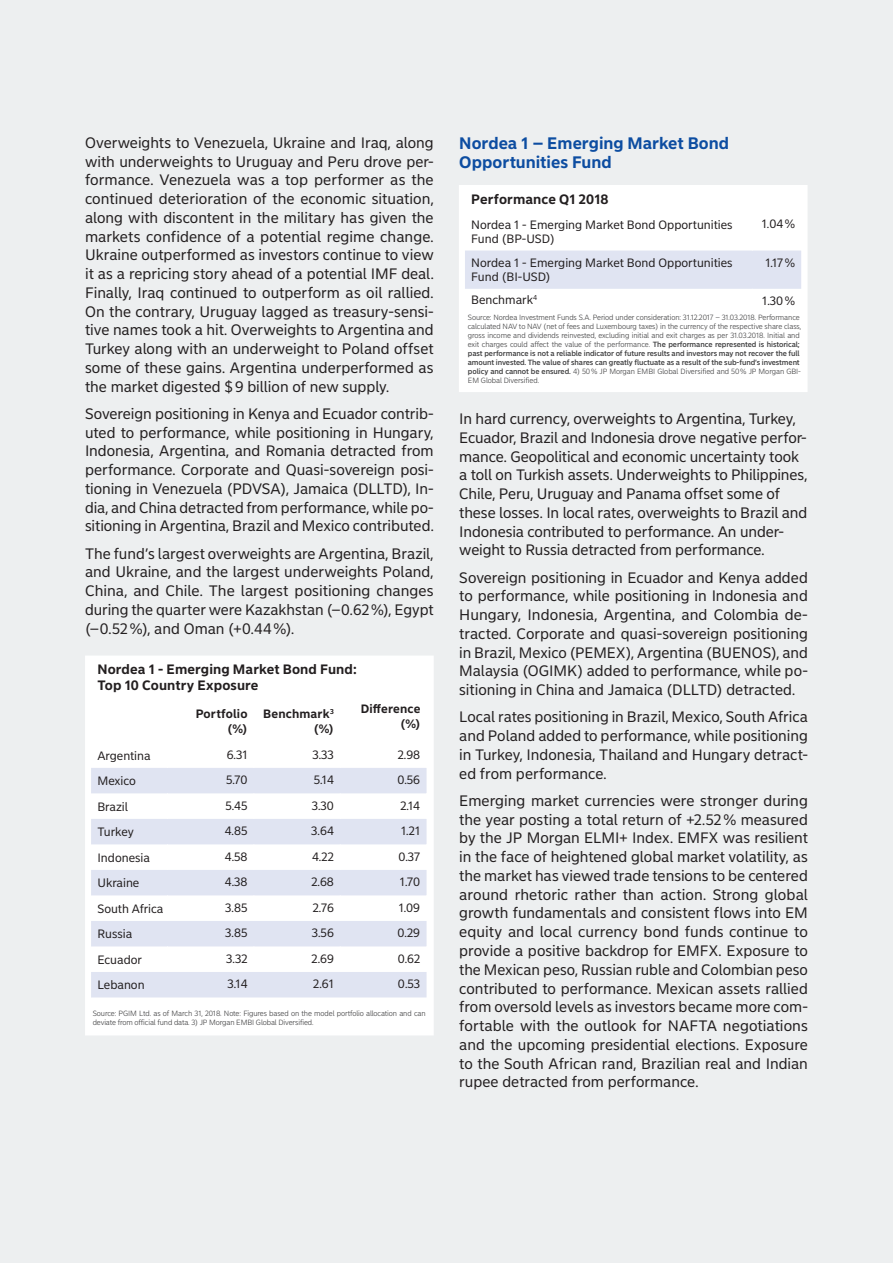
<style>
.page{position:relative;width:893px;height:1263px;background:#edeff0}
.page>*{position:absolute;margin:0;border:0;box-sizing:border-box;transform-origin:0 0}
.Subline{font:700 16.5px/18.8px "Nordea Sans Small";color:#0d4da1}
.Fließtext{font:15px/18.8px "Nordea Sans Small";color:#231f20;text-align:justify}
.Subline-2{font:15px/18.8px "Nordea Sans Small";letter-spacing:-.01em;color:#231f20}
.t1{font:700 13.5px/16.5px "Nordea Sans Small";letter-spacing:.01em;color:#231f20}
.AF_Spalte_links{font:12px/14.4px "Nordea Sans Small";color:#231f20}
.Table_Header_left{font:700 12px/15px "Nordea Sans Small";letter-spacing:.015em;color:#231f20;text-align:right}
.AF_Spalte_links-2{font:300 7.5px/9px "Nordea Sans Small";letter-spacing:-.01em;color:#3e3e3f}
.s1{font-weight:500}
</style>
<div class="page">
<div style="left:88px;top:658px;width:343px;height:374px;background:#fff"></div>
<svg style="left:92px;top:768px;width:335px;height:229px;fill:#e0e4f2"></svg>
<svg style="left:167px;top:793px;width:1px;height:26px"></svg>
<svg style="left:254px;top:793px;width:1px;height:26px"></svg>
<svg style="left:340px;top:793px;width:1px;height:26px"></svg>
<svg style="left:426px;top:793px;width:1px;height:26px"></svg>
<svg style="left:167px;top:844px;width:1px;height:26px"></svg>
<svg style="left:254px;top:844px;width:1px;height:26px"></svg>
<svg style="left:340px;top:844px;width:1px;height:26px"></svg>
<svg style="left:426px;top:844px;width:1px;height:26px"></svg>
<svg style="left:167px;top:895px;width:1px;height:26px"></svg>
<svg style="left:254px;top:895px;width:1px;height:26px"></svg>
<svg style="left:340px;top:895px;width:1px;height:26px"></svg>
<svg style="left:426px;top:895px;width:1px;height:26px"></svg>
<svg style="left:167px;top:946px;width:1px;height:26px"></svg>
<svg style="left:254px;top:946px;width:1px;height:26px"></svg>
<svg style="left:340px;top:946px;width:1px;height:26px"></svg>
<svg style="left:426px;top:946px;width:1px;height:26px"></svg>
<div style="left:85px;top:655px;width:349px;height:380px;border:6px solid #fff"></div>
<div style="left:462px;top:188px;width:342px;height:201px;background:#fff"></div>
<div style="left:466px;top:250px;width:334px;height:39px;background:#e0e4f2"></div>
<div style="left:459px;top:185px;width:348px;height:207px;border:6px solid #fff"></div>
<p class="Fließtext" style="left:85px;top:133px;width:350px">Overweights to Venezuela, Ukraine and Iraq, along with underweights to Uruguay and Peru drove per&shy;formance. Venezuela was a top performer as the continued deterioration of the economic situation, along with discontent in the military has given the markets confidence of a potential regime change.<br>Ukraine outperformed as investors continue to view it as a repricing story ahead of a potential IMF deal.<br>Finally, Iraq continued to outperform as oil rallied.<br>On the contrary, Uruguay lagged as treasury-sensi&shy;tive names took a hit. Overweights to Argentina and Turkey along with an underweight to Poland offset some of these gains. Argentina underperformed as the market digested $9 billion of new supply.</p>
<p class="Fließtext" style="left:85px;top:404px;width:350px">Sovereign positioning in Kenya and Ecuador contrib&shy;uted to performance, while positioning in Hungary, Indonesia, Argentina, and Romania detracted from performance. Corporate and Quasi-sovereign posi&shy;tioning in Venezuela (PDVSA), Jamaica (DLLTD), In&shy;dia, and China detracted from performance, while po&shy;sitioning in Argentina, Brazil and Mexico contributed.</p>
<p class="Fließtext" style="left:85px;top:544px;width:350px">The fund’s largest overweights are Argentina, Brazil, and Ukraine, and the largest underweights Poland, China, and Chile. The largest positioning changes during the quarter were Kazakhstan (–0.62%), Egypt (–0.52%), and Oman (+0.44%).</p>
<p class="t1" style="left:97px;top:661px;width:261px">Nordea 1 - Emerging Market Bond Fund:<br>Top 10 Country Exposure</p>
<p class="Table_Header_left" style="left:196px;top:706px;width:53px">Portfolio (%)</p>
<p class="Table_Header_left" style="left:263px;top:706px;width:72px">Benchmark<sup>3 </sup>(%)</p>
<p class="Table_Header_left" style="left:361px;top:701px;width:61px">Difference (%)</p>
<p class="AF_Spalte_links" style="left:97px;top:748px;width:55px">Argentina</p>
<p class="AF_Spalte_links" style="left:227px;top:747px;width:22px">6.31</p>
<p class="AF_Spalte_links" style="left:312px;top:747px;width:23px">3.33</p>
<p class="AF_Spalte_links" style="left:398px;top:747px;width:24px">2.98</p>
<p class="AF_Spalte_links" style="left:97px;top:774px;width:40px">Mexico</p>
<p class="AF_Spalte_links" style="left:226px;top:773px;width:23px">5.70</p>
<p class="AF_Spalte_links" style="left:314px;top:773px;width:21px">5.14</p>
<p class="AF_Spalte_links" style="left:397px;top:773px;width:24px">0.56</p>
<p class="AF_Spalte_links" style="left:97px;top:799px;width:32px">Brazil</p>
<p class="AF_Spalte_links" style="left:225px;top:798px;width:24px">5.45</p>
<p class="AF_Spalte_links" style="left:312px;top:798px;width:24px">3.30</p>
<p class="AF_Spalte_links" style="left:400px;top:798px;width:21px">2.14</p>
<p class="AF_Spalte_links" style="left:97px;top:825px;width:38px">Turkey</p>
<p class="AF_Spalte_links" style="left:225px;top:824px;width:24px">4.85</p>
<p class="AF_Spalte_links" style="left:311px;top:824px;width:24px">3.64</p>
<p class="AF_Spalte_links" style="left:401px;top:824px;width:21px">1.21</p>
<p class="AF_Spalte_links" style="left:97px;top:850px;width:54px">Indonesia</p>
<p class="AF_Spalte_links" style="left:225px;top:849px;width:24px">4.58</p>
<p class="AF_Spalte_links" style="left:312px;top:849px;width:23px">4.22</p>
<p class="AF_Spalte_links" style="left:398px;top:849px;width:23px">0.37</p>
<p class="AF_Spalte_links" style="left:97px;top:876px;width:43px">Ukraine</p>
<p class="AF_Spalte_links" style="left:225px;top:875px;width:24px">4.38</p>
<p class="AF_Spalte_links" style="left:311px;top:875px;width:24px">2.68</p>
<p class="AF_Spalte_links" style="left:400px;top:875px;width:22px">1.70</p>
<p class="AF_Spalte_links" style="left:97px;top:901px;width:67px">South Africa</p>
<p class="AF_Spalte_links" style="left:225px;top:900px;width:24px">3.85</p>
<p class="AF_Spalte_links" style="left:313px;top:900px;width:23px">2.76</p>
<p class="AF_Spalte_links" style="left:399px;top:900px;width:23px">1.09</p>
<p class="AF_Spalte_links" style="left:97px;top:927px;width:36px">Russia</p>
<p class="AF_Spalte_links" style="left:225px;top:926px;width:24px">3.85</p>
<p class="AF_Spalte_links" style="left:312px;top:926px;width:24px">3.56</p>
<p class="AF_Spalte_links" style="left:398px;top:926px;width:24px">0.29</p>
<p class="AF_Spalte_links" style="left:97px;top:952px;width:46px">Ecuador</p>
<p class="AF_Spalte_links" style="left:226px;top:951px;width:23px">3.32</p>
<p class="AF_Spalte_links" style="left:312px;top:951px;width:24px">2.69</p>
<p class="AF_Spalte_links" style="left:398px;top:951px;width:24px">0.62</p>
<p class="AF_Spalte_links" style="left:97px;top:978px;width:49px">Lebanon</p>
<p class="AF_Spalte_links" style="left:228px;top:977px;width:21px">3.14</p>
<p class="AF_Spalte_links" style="left:313px;top:977px;width:22px">2.61</p>
<p class="AF_Spalte_links" style="left:398px;top:977px;width:24px">0.53</p>
<p class="AF_Spalte_links-2" style="left:93px;top:1009px;width:334px">Source: PGIM Ltd. as of March 31, 2018. Note: Figures based on the model portfolio allocation and can deviate from official fund data. 3) JP Morgan EMBI Global Diversified.</p>
<p class="Subline" style="left:459px;top:134px;width:271px">Nordea 1 – Emerging Market Bond<br>Opportunities Fund</p>
<p class="t1" style="left:471px;top:191px;width:139px">Performance Q1 2018</p>
<p class="AF_Spalte_links" style="left:471px;top:217px;width:263px">Nordea 1 - Emerging Market Bond Opportunities<br>Fund (BP-USD)</p>
<p class="AF_Spalte_links" style="left:762px;top:217px;width:35px">1.04%</p>
<p class="AF_Spalte_links" style="left:471px;top:256px;width:263px">Nordea 1 - Emerging Market Bond Opportunities<br>Fund (BI-USD)</p>
<p class="AF_Spalte_links" style="left:765px;top:255px;width:31px">1.17%</p>
<p class="AF_Spalte_links" style="left:471px;top:293px;width:67px">Benchmark<sup>4</sup></p>
<p class="AF_Spalte_links" style="left:762px;top:294px;width:34px">1.30%</p>
<p class="AF_Spalte_links-2" style="left:468px;top:313px;width:335px">Source: Nordea Investment Funds S.A. Period under consideration: 31.12.2017 – 31.03.2018. Performance calculated NAV to NAV (net of fees and Luxembourg taxes) in the currency of the respective share class, gross income and dividends reinvested, excluding initial and exit charges as per 31.03.2018. Initial and exit charges could affect the value of the performance. <span class="s1">The performance represented is historical; past performance is not a reliable indicator of future results and investors may not recover the full amount invested. The value of shares can greatly fluctuate as a result of the sub-fund’s investment policy and cannot be ensured.</span> 4) 50% JP Morgan EMBI Global Diversified and 50% JP Morgan GBI-EM Global Diversified.</p>
<p class="Subline-2" style="left:459px;top:410px;width:350px">In hard currency, overweights to Argentina, Turkey, Ecuador, Brazil and Indonesia drove negative perfor&shy;mance. Geopolitical and economic uncertainty took a toll on Turkish assets. Underweights to Philippines, Chile, Peru, Uruguay and Panama offset some of these losses. In local rates, overweights to Brazil and Indonesia contributed to performance. An under&shy;weight to Russia detracted from performance.</p>
<p class="Fließtext" style="left:459px;top:568px;width:350px">Sovereign positioning in Ecuador and Kenya added to performance, while positioning in Indonesia and Hungary, Indonesia, Argentina, and Colombia de&shy;tracted. Corporate and quasi-sovereign positioning in Brazil, Mexico (PEMEX), Argentina (BUENOS), and Malaysia (OGIMK) added to performance, while po&shy;sitioning in China and Jamaica (DLLTD) detracted.</p>
<p class="Fließtext" style="left:459px;top:708px;width:350px">Local rates positioning in Brazil, Mexico, South Africa and Poland added to performance, while positioning in Turkey, Indonesia, Thailand and Hungary detract&shy;ed from performance.</p>
<p class="Fließtext" style="left:459px;top:791px;width:350px">Emerging market currencies were stronger during the year posting a total return of +2.52% measured by the JP Morgan ELMI+ Index. EMFX was resilient in the face of heightened global market volatility, as the market has viewed trade tensions to be centered around rhetoric rather than action. Strong global growth fundamentals and consistent flows into EM equity and local currency bond funds continue to provide a positive backdrop for EMFX. Exposure to the Mexican peso, Russian ruble and Colombian peso contributed to performance. Mexican assets rallied from oversold levels as investors became more com&shy;fortable with the outlook for NAFTA negotiations and the upcoming presidential elections. Exposure to the South African rand, Brazilian real and Indian rupee detracted from performance.</p>
</div>
